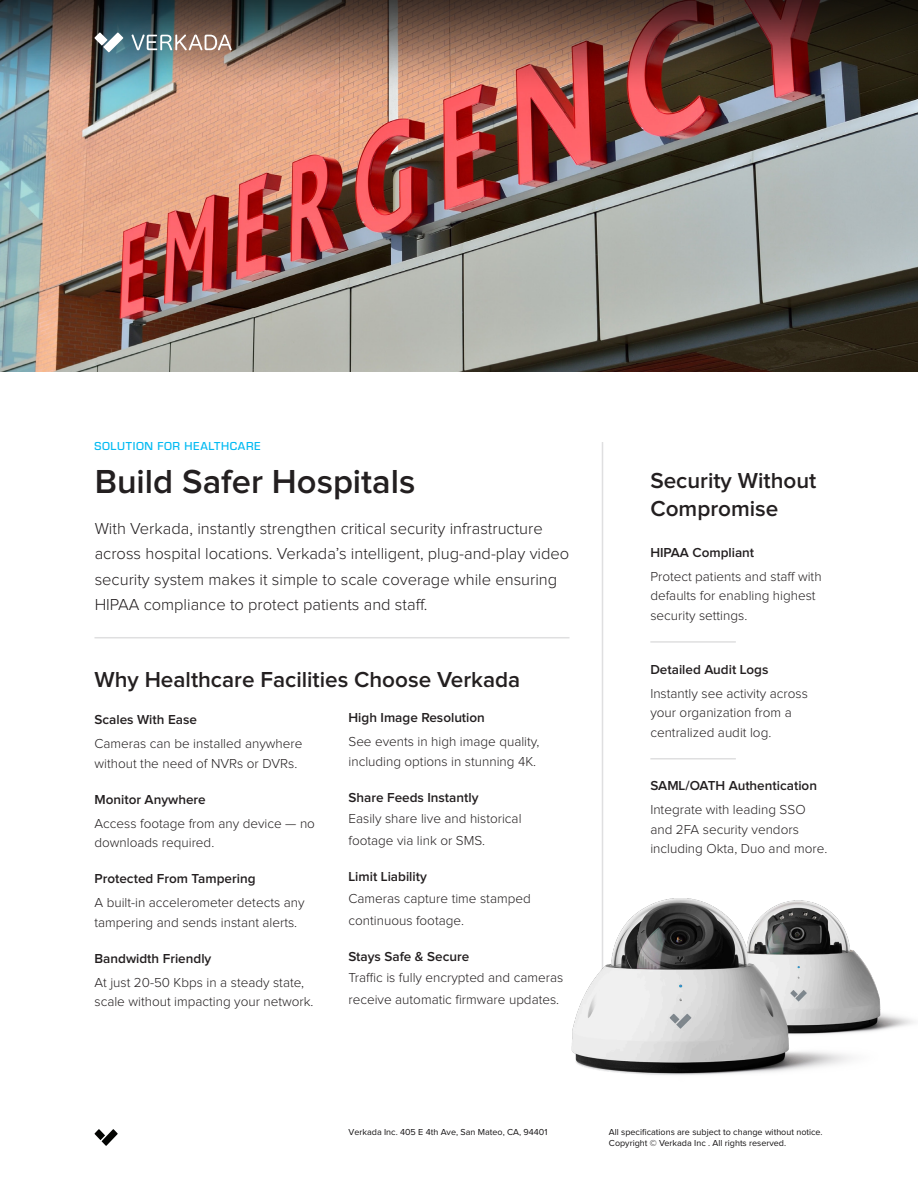
<style>
.page{position:relative;width:918px;height:1188px;background:#fff}
.page>*{position:absolute;margin:0;border:0;box-sizing:border-box;transform-origin:0 0}
.t1{font:600 34.5px "Proxima Nova";color:#231f20}
.t2{font:600 22.5px/28.5px "Proxima Nova";color:#231f20}
.t3{font:300 16.5px/25.5px "Proxima Nova";color:#231f20}
.Body{font:300 13.5px/19.5px "Proxima Nova";color:#231f20}
.Subhead{font:600 13.5px "Proxima Nova";color:#231f20}
.t4{font:500 12px "Eurostile";letter-spacing:.05em;color:#02baf2}
.Body-2{font:9px/10.8px "Proxima Nova";color:#151314}
.s1{font-weight:600}
</style>
<div class="page">
<svg style="left:95px;top:1129px;width:23px;height:17px"></svg>
<img style="left:0;top:103px;width:918px;height:269px">
<hr style="left:602px;top:442px;width:1px;height:608px;background:#dfdfe0">
<hr style="left:94px;top:637px;width:476px;height:1px;background:#dfdfe0">
<img style="left:0;top:0;width:918px;height:103px">
<svg style="left:94px;top:33px;width:29px;height:19px"></svg>
<svg style="left:132px;top:35px;width:100px;height:15px"></svg>
<img style="left:571px;top:898px;width:343px;height:177px">
<hr style="left:650px;top:641px;width:86px;height:2px;background:#dfdfe0">
<hr style="left:650px;top:758px;width:86px;height:2px;background:#dfdfe0">
<p class="t4" style="left:94px;top:438px;width:168px">SOLUTION FOR HEALTHCARE</p>
<p class="t1" style="left:95px;top:466px;width:322px">Build Safer Hospitals</p>
<p class="t3" style="left:95px;top:516px;width:476px">With Verkada, instantly strengthen critical security infrastructure across hospital locations. Verkada’s intelligent, plug-and-play video security system makes it simple to scale coverage while ensuring HIPAA compliance to protect patients and staff.</p>
<p class="t2" style="left:94px;top:666px;width:427px">Why Healthcare Facilities Choose Verkada</p>
<p class="Body" style="left:348px;top:706px;width:193px;line-height:24px"><span class="s1">High Image Resolution<br></span>See events in high image quality,</p>
<p class="Body" style="left:348px;top:752px;width:189px">including options in stunning 4K.</p>
<p class="Body" style="left:348px;top:787px;width:175px;line-height:21.8px"><span class="s1">Share Feeds Instantly<br></span>Easily share live and historical footage via link or SMS.</p>
<p class="Body" style="left:348px;top:866px;width:184px;line-height:21.8px"><span class="s1">Limit Liability<br></span>Cameras capture time stamped continuous footage.</p>
<p class="Body" style="left:348px;top:946px;width:216px;line-height:21.8px"><span class="s1">Stays Safe &amp; Secure<br></span>Traffic is fully encrypted and cameras receive automatic firmware updates.</p>
<p class="Subhead" style="left:94px;top:714px;width:104px">Scales With Ease</p>
<p class="Body" style="left:94px;top:735px;width:209px">Cameras can be installed anywhere without the need of NVRs or DVRs.</p>
<p class="Subhead" style="left:94px;top:793px;width:113px">Monitor Anywhere</p>
<p class="Body" style="left:94px;top:814px;width:222px">Access footage from any device — no downloads required.</p>
<p class="Subhead" style="left:94px;top:873px;width:163px">Protected From Tampering</p>
<p class="Body" style="left:94px;top:894px;width:212px">A built-in accelerometer detects any tampering and sends instant alerts.</p>
<p class="Subhead" style="left:94px;top:952px;width:118px">Bandwidth Friendly</p>
<p class="Body" style="left:94px;top:973px;width:221px">At just 20-50 Kbps in a steady state, scale without impacting your network.</p>
<h2 class="t2" style="left:650px;top:467px;width:167px">Security Without<br>Compromise</h2>
<p class="Subhead" style="left:650px;top:546px;width:105px">HIPAA Compliant</p>
<p class="Body" style="left:650px;top:567px;width:173px">Protect patients and staff with defaults for enabling highest security settings.</p>
<p class="Subhead" style="left:650px;top:663px;width:120px">Detailed Audit Logs</p>
<p class="Body" style="left:650px;top:684px;width:159px">Instantly see activity across your organization from a centralized audit log.</p>
<p class="Subhead" style="left:650px;top:780px;width:168px">SAML/OATH Authentication</p>
<p class="Body" style="left:650px;top:801px;width:178px">Integrate with leading SSO and 2FA security vendors including Okta, Duo and more.</p>
<p class="Body-2" style="left:348px;top:1127px;width:200px">Verkada Inc. 405 E 4th Ave, San Mateo, CA, 94401</p>
<p class="Body-2" style="left:609px;top:1127px;width:215px">All specifications are subject to change without notice.<br>Copyright © Verkada Inc . All rights reserved.</p>
</div>
